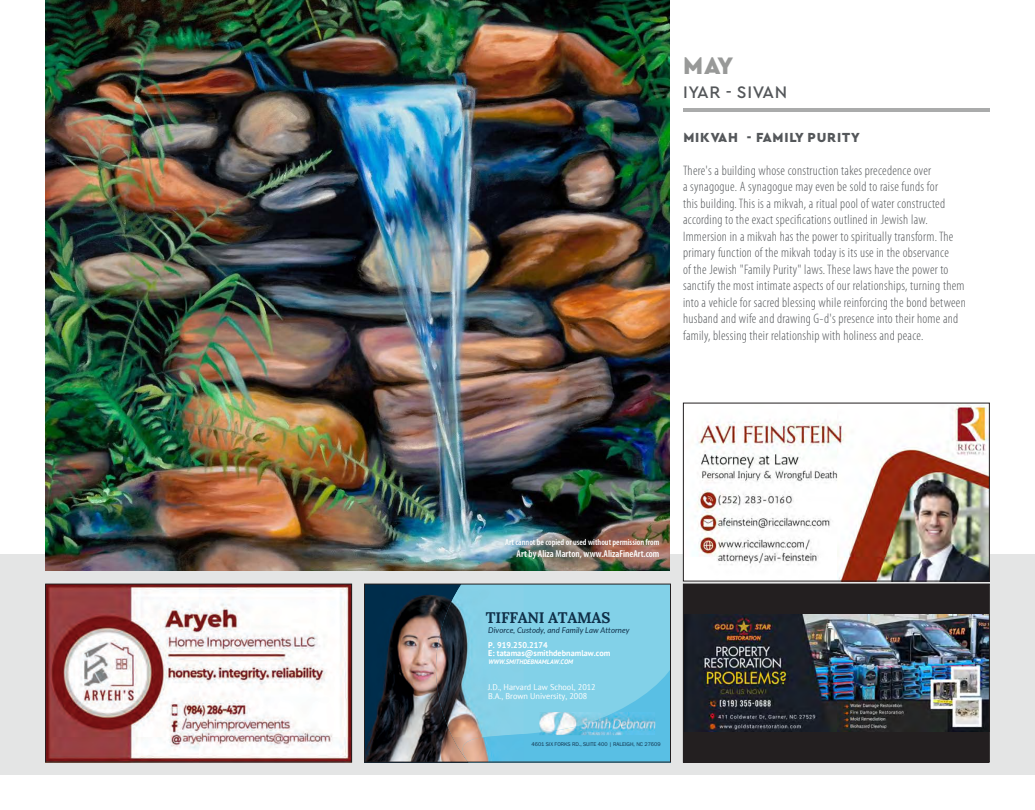
<style>
.page{position:relative;width:1035px;height:810px;background:#fff}
.page>*{position:absolute;margin:0;border:0;box-sizing:border-box;transform-origin:0 0}
.t1{font:900 25px "Cera Pro";color:#989998}
.t2{font:500 17.5px "Cera Pro";letter-spacing:.04em;color:#54575a}
.t3{font:700 15.25px "Lora";letter-spacing:-.015em;color:#0f2f48}
.t4{font:300 condensed 13.75px/16.5px "Myriad Pro";letter-spacing:.02em;color:#54575a}
.t5{font:900 13.75px "Cera Pro";letter-spacing:.06em;color:#54575a}
.t6{font:600 condensed 10px "Myriad Pro";color:#fff}
.t7{font:600 condensed 8.75px "Myriad Pro";color:#fff}
.t8{font:8.38px/9.8px "PT Sans";color:#fff}
.t9{font:700 8.38px/7.9px "PT Sans";color:#fff}
.t10{font:italic 7.88px "Lato";letter-spacing:.005em;color:#0f2f48}
.t11{font:italic 700 6.5px "PT Sans";color:#fff}
.t12{font:5.62px "Franklin Gothic FS";color:#0f2f48}
</style>
<div class="page">
<div style="left:0;top:554px;width:1035px;height:221px;background:#e4e5e5"></div>
<hr style="left:683px;top:108px;width:307px;height:4px;background:#aaabab">
<img style="left:45px;top:0;width:625px;height:571px">
<img style="left:685px;top:405px;width:303px;height:174px">
<div style="left:683px;top:403px;width:307px;height:178px;border:1px solid #231f20"></div>
<img style="left:408px;top:762px;width:262px;height:1px">
<svg style="left:524px;top:586px;width:145px;height:174px;background:#79cde7"></svg>
<img style="left:539px;top:712px;width:116px;height:23px">
<img style="left:366px;top:586px;width:70px;height:174px">
<img style="left:436px;top:586px;width:88px;height:174px">
<img style="left:449px;top:734px;width:75px;height:26px">
<div style="left:364px;top:584px;width:307px;height:178px;border:1px solid #231f20"></div>
<img style="left:47px;top:586px;width:303px;height:174px">
<div style="left:45px;top:584px;width:307px;height:178px;border:1px solid #231f20"></div>
<div style="left:683px;top:584px;width:306px;height:178px;background:#231f20"></div>
<img style="left:685px;top:615px;width:303px;height:116px">
<div style="left:683px;top:584px;width:307px;height:178px;border:1px solid #231f20"></div>
<h1 class="t1" style="left:683px;top:49px;width:51px">MAY</h1>
<p class="t2" style="left:683px;top:80px;width:106px">IYAR - SIVAN</p>
<p class="t5" style="left:683px;top:128px;width:178px">MIKVAH - FAMILY PURITY</p>
<p class="t4" style="left:683px;top:162px;width:284px">There's a building whose construction takes precedence over<br>a synagogue. A synagogue may even be sold to raise funds for<br>this building. This is a mikvah, a ritual pool of water constructed according to the exact specifications outlined in Jewish law.<br>Immersion in a mikvah has the power to spiritually transform. The primary function of the mikvah today is its use in the observance<br>of the Jewish "Family Purity" laws. These laws have the power to sanctify the most intimate aspects of our relationships, turning them into a vehicle for sacred blessing while reinforcing the bond between husband and wife and drawing G-d's presence into their home and family, blessing their relationship with holiness and peace.</p>
<p class="t7" style="left:505px;top:537px;width:156px">Art cannot be copied or used without permission from</p>
<p class="t6" style="left:517px;top:548px;width:144px">Art by Aliza Marton, www.AlizaFineArt.com</p>
<p class="t3" style="left:486px;top:605px;width:126px">TIFFANI ATAMAS</p>
<p class="t10" style="left:488px;top:624px;width:143px">Divorce, Custody, and Family Law Attorney</p>
<p class="t9" style="left:488px;top:641px;width:124px">P. 919.250.2174<br>E: tatamas@smithdebnamlaw.com</p>
<p class="t8" style="left:488px;top:682px;width:109px">J.D., Harvard Law School, 2012<br>B.A., Brown University, 2008</p>
<p class="t11" style="left:488px;top:657px;width:86px">WWW.SMITHDEBNAMLAW.COM</p>
<p class="t12" style="left:532px;top:741px;width:131px">4601 SIX FORKS RD., SUITE 400 | RALEIGH, NC 27609</p>
</div>
